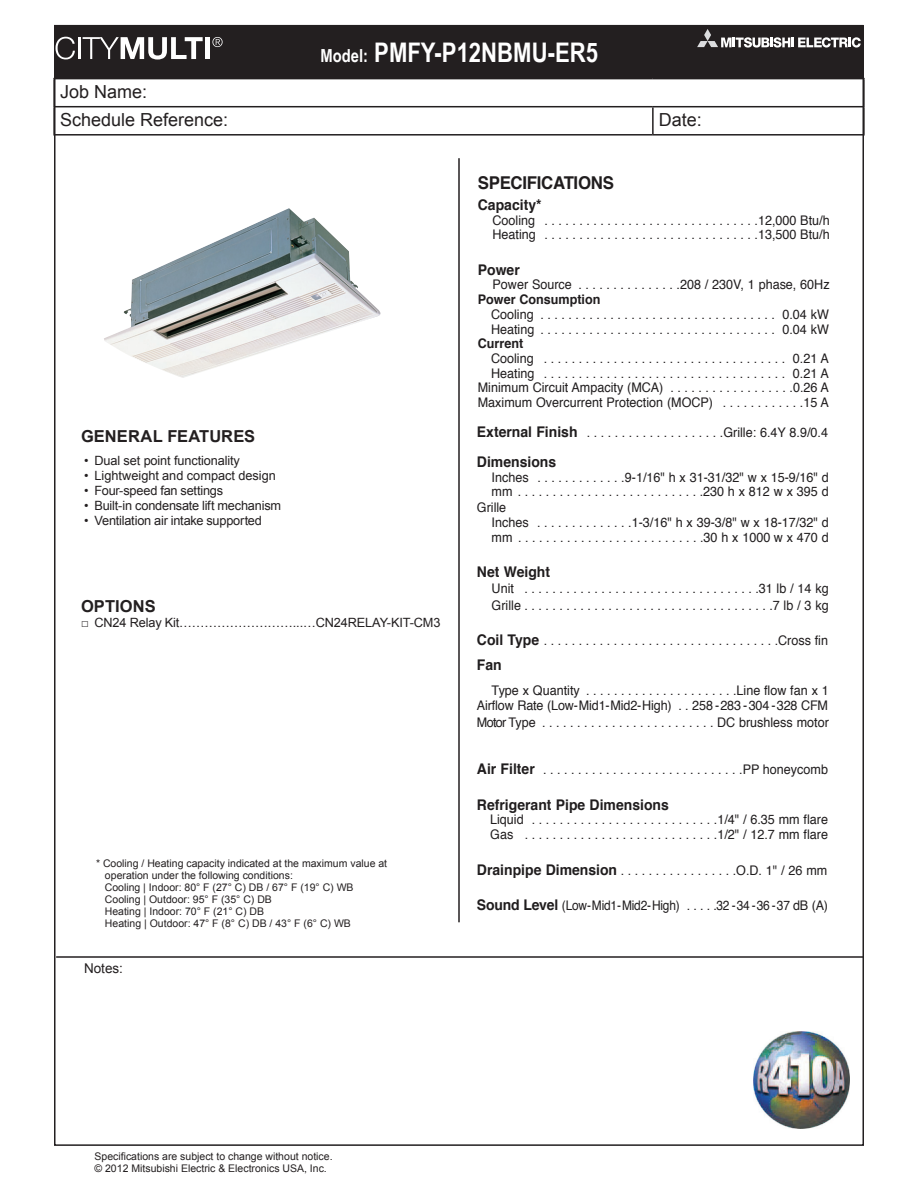
<style>
.page{position:relative;width:918px;height:1188px;background:#fff}
.page>*{position:absolute;margin:0;border:0;box-sizing:border-box;transform-origin:0 0}
.t1{font:700 27px "Arial Narrow";color:#fff}
.t2{font:18px/28px "Arial";color:#231f20}
.t3{font:700 17.7px "Helvetica";letter-spacing:-.015em;color:#201d1e;scale:.95 1}
.t4{font:700 16.5px "Arial";letter-spacing:.005em;color:#231f20}
.t5{font:14.7px "Times";color:#201d1e}
.t6{font:700 14.7px "Helvetica";color:#201d1e;scale:.95 1}
.t7{font:13.5px "Arial";color:#231f20}
.t8{font:13.2px/14.7px "Helvetica";color:#201d1e;scale:.95 1}
.t9{font:13.2px "Helvetica";color:#201d1e;scale:.9 1}
.t10{font:700 13.2px "Helvetica";color:#201d1e;scale:.95 1}
.t11{font:12.75px "Arial";letter-spacing:-.01em;color:#231f20}
.t12{font:10.5px/12px "Arial";color:#231f20}
.s1{font-size:18px}
.s2{font-weight:700;font-size:14.7px}
</style>
<div class="page">
<div style="left:55px;top:26px;width:808px;height:51px;background:#231f20"></div>
<div style="left:54px;top:25px;width:809px;height:53px;border:2px solid #231f20"></div>
<hr style="left:53px;top:78px;width:600px;height:1px;background:#231f20">
<hr style="left:53px;top:79px;width:2px;height:27px;background:#231f20">
<hr style="left:653px;top:78px;width:212px;height:1px;background:#231f20">
<hr style="left:863px;top:79px;width:2px;height:27px;background:#231f20">
<hr style="left:53px;top:106px;width:600px;height:1px;background:#231f20">
<hr style="left:53px;top:107px;width:2px;height:27px;background:#231f20">
<hr style="left:653px;top:106px;width:212px;height:1px;background:#231f20">
<hr style="left:652px;top:107px;width:2px;height:27px;background:#231f20">
<hr style="left:863px;top:107px;width:2px;height:27px;background:#231f20">
<hr style="left:53px;top:134px;width:600px;height:2px;background:#231f20">
<hr style="left:653px;top:134px;width:212px;height:2px;background:#231f20">
<svg style="left:56px;top:37px;width:19px;height:22px"></svg>
<hr style="left:78px;top:37px;width:2px;height:22px;background:#fff">
<svg style="left:83px;top:37px;width:120px;height:23px"></svg>
<div style="left:205px;top:37px;width:5px;height:22px;background:#fff"></div>
<svg style="left:212px;top:37px;width:11px;height:10px"></svg>
<svg style="left:697px;top:29px;width:164px;height:19px"></svg>
<hr style="left:56px;top:956px;width:808px;height:2px;background:#231f20">
<img style="left:753px;top:1031px;width:97px;height:97px">
<hr style="left:458px;top:158px;width:2px;height:764px;background:#231f20">
<img style="left:104px;top:208px;width:276px;height:170px">
<h2 class="t2" style="left:60px;top:78px;width:170px">Job Name:<br>Schedule Reference:</h2>
<h1 class="t1" style="left:321px;top:32px;width:279px"><span class="s1">Model:</span> PMFY-P12NBMU-ER5</h1>
<h2 class="t2" style="left:659px;top:106px;width:45px">Date:</h2>
<p class="t4" style="left:81px;top:425px;width:176px">GENERAL FEATURES</p>
<p class="t5" style="left:93px;top:422px;width:152px">• Four-speed fan settings</p>
<p class="t5" style="left:93px;top:440px;width:222px">• Built-in condensate lift mechanism</p>
<p class="t5" style="left:93px;top:458px;width:202px">• Ventilation air intake supported</p>
<p class="t11" style="left:84px;top:452px;width:157px">• Dual set point functionality</p>
<p class="t11" style="left:84px;top:467px;width:193px">• Lightweight and compact design</p>
<p class="t11" style="left:84px;top:482px;width:141px">• Four-speed fan settings</p>
<p class="t11" style="left:84px;top:497px;width:199px">• Built-in condensate lift mechanism</p>
<p class="t11" style="left:84px;top:512px;width:179px">• Ventilation air intake supported</p>
<p class="t4" style="left:81px;top:595px;width:76px">OPTIONS</p>
<p class="t11" style="left:81px;top:614px;width:361px">□ CN24 Relay Kit………………………...…CN24RELAY-KIT-CM3</p>
<p class="t12" style="left:105px;top:858px;width:284px;text-indent:-9px">* Cooling / Heating capacity indicated at the maximum value at operation under the following conditions:<br>Cooling | Indoor: 80° F (27° C) DB / 67° F (19° C) WB Cooling | Outdoor: 95° F (35° C) DB<br>Heating | Indoor: 70° F (21° C) DB<br>Heating | Outdoor: 47° F (8° C) DB / 43° F (6° C) WB</p>
<p class="t8" style="left:93px;top:917px;width:40px">Notes:</p>
<p class="t7" style="left:84px;top:959px;width:41px">Notes:</p>
<h3 class="t3" style="left:478px;top:169px;width:145px">SPECIFICATIONS</h3>
<p class="t6" style="left:478px;top:193px;width:69px">Capacity*</p>
<p class="t8" style="left:493px;top:213px;width:356px">Cooling . . . . . . . . . . . . . . . . . . . . . . . . . . . . . . .12,000 Btu/h<br>Heating . . . . . . . . . . . . . . . . . . . . . . . . . . . . . . .13,500 Btu/h</p>
<p class="t6" style="left:478px;top:258px;width:46px">Power</p>
<p class="t8" style="left:493px;top:278px;width:356px">Power Source . . . . . . . . . . . . . . .208 / 230V, 1 phase, 60Hz</p>
<p class="t10" style="left:478px;top:289px;width:131px">Power Consumption</p>
<p class="t8" style="left:491px;top:307px;width:357px">Cooling . . . . . . . . . . . . . . . . . . . . . . . . . . . . . . . . . . 0.04 kW<br>Heating . . . . . . . . . . . . . . . . . . . . . . . . . . . . . . . . . . 0.04 kW</p>
<p class="t10" style="left:478px;top:333px;width:49px">Current</p>
<p class="t8" style="left:478px;top:351px;width:371px;text-align:right">Cooling . . . . . . . . . . . . . . . . . . . . . . . . . . . . . . . . . . . 0.21 A Heating . . . . . . . . . . . . . . . . . . . . . . . . . . . . . . . . . . . 0.21 A Minimum Circuit Ampacity (MCA) . . . . . . . . . . . . . . . . . .0.26 A Maximum Overcurrent Protection (MOCP) . . . . . . . . . . . .15 A</p>
<p class="t8" style="left:477px;top:426px;width:371px"><span class="s2">External Finish</span> . . . . . . . . . . . . . . . . . . . .Grille: 6.4Y 8.9/0.4</p>
<p class="t6" style="left:477px;top:450px;width:85px">Dimensions</p>
<p class="t8" style="left:492px;top:470px;width:356px">Inches . . . . . . . . . . . . .9-1/16" h x 31-31/32" w x 15-9/16" d mm . . . . . . . . . . . . . . . . . . . . . . . . . . .230 h x 812 w x 395 d</p>
<p class="t8" style="left:492px;top:501px;width:356px;text-indent:-15px">Grille<br>Inches . . . . . . . . . . . . . .1-3/16" h x 39-3/8" w x 18-17/32" d mm . . . . . . . . . . . . . . . . . . . . . . . . . . .30 h x 1000 w x 470 d</p>
<p class="t6" style="left:477px;top:560px;width:79px">Net Weight</p>
<p class="t8" style="left:492px;top:581px;width:356px;line-height:16.2px">Unit . . . . . . . . . . . . . . . . . . . . . . . . . . . . . . . . . .31 lb / 14 kg<br>Grille . . . . . . . . . . . . . . . . . . . . . . . . . . . . . . . . . . . .7 lb / 3 kg</p>
<p class="t8" style="left:477px;top:633px;width:371px"><span class="s2">Coil Type</span> . . . . . . . . . . . . . . . . . . . . . . . . . . . . . . . . . .Cross fin</p>
<p class="t6" style="left:477px;top:653px;width:28px">Fan</p>
<p class="t8" style="left:477px;top:683px;width:372px;text-align:right">Type x Quantity . . . . . . . . . . . . . . . . . . . . . .Line flow fan x 1<br>Airflow Rate (Low-Mid1-Mid2-High) . . 258 -283 -304 -328 CFM</p>
<p class="t8" style="left:477px;top:715px;width:372px">Motor Type . . . . . . . . . . . . . . . . . . . . . . . . . DC brushless motor</p>
<p class="t8" style="left:477px;top:763px;width:371px"><span class="s2">Air Filter</span> . . . . . . . . . . . . . . . . . . . . . . . . . . . . .PP honeycomb</p>
<p class="t6" style="left:477px;top:793px;width:204px">Refrigerant Pipe Dimensions</p>
<p class="t8" style="left:490px;top:813px;width:357px">Liquid . . . . . . . . . . . . . . . . . . . . . . . . . . .1/4" / 6.35 mm flare<br>Gas . . . . . . . . . . . . . . . . . . . . . . . . . . . .1/2" / 12.7 mm flare</p>
<p class="t8" style="left:477px;top:863px;width:370px"><span class="s2">Drainpipe Dimension</span> . . . . . . . . . . . . . . . . .O.D. 1" / 26 mm</p>
<p class="t9" style="left:477px;top:895px;width:392px"><span class="s2">Sound Level</span> (Low-Mid1-Mid2-High) . . . . .32 -34 -36 -37 dB (A)</p>
<p class="t12" style="left:94px;top:1150px;width:240px;line-height:12.6px">Specifications are subject to change without notice. © 2012 Mitsubishi Electric &amp; Electronics USA, Inc.</p>
</div>
